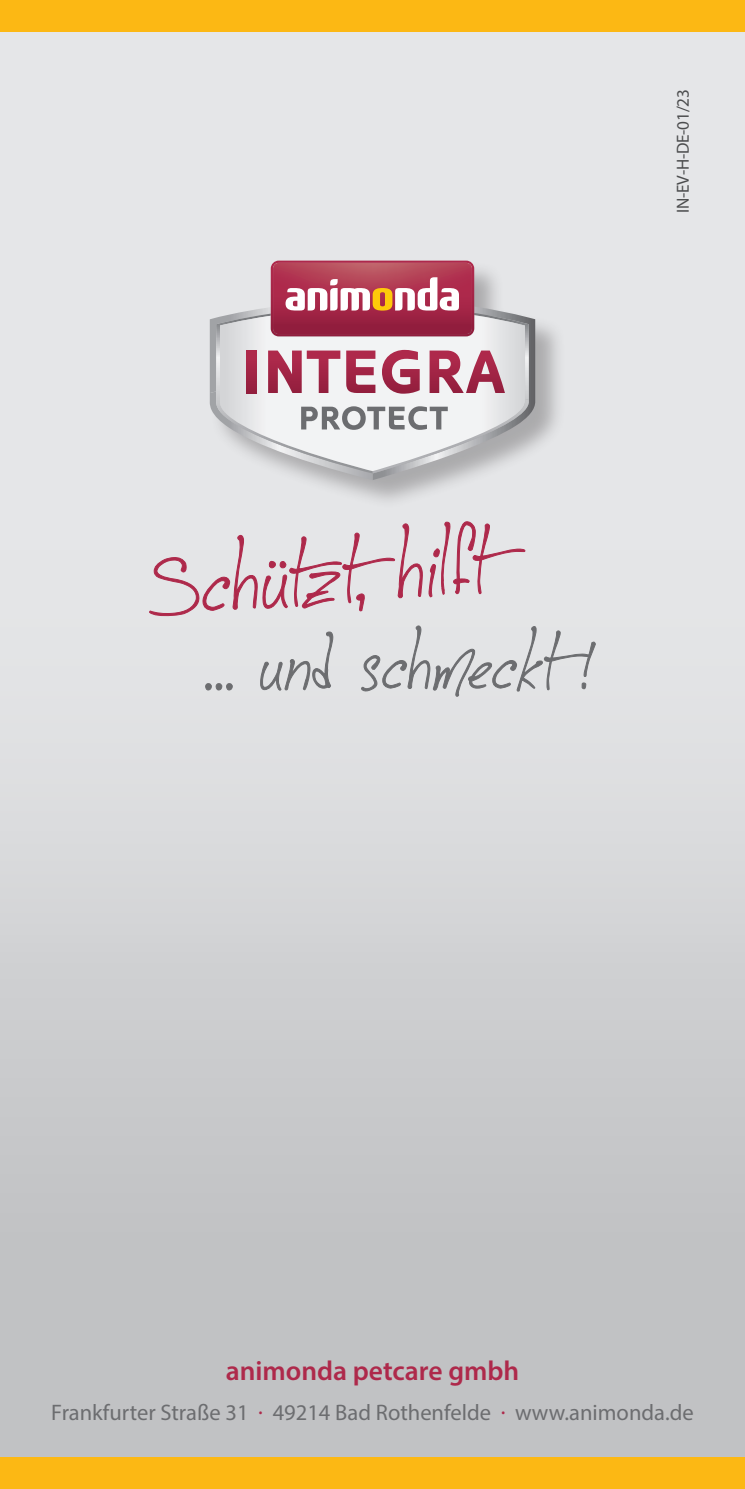
<style>
.page{position:relative;width:745px;height:1489px;background:#fff}
.page>*{position:absolute;margin:0;border:0;box-sizing:border-box;transform-origin:0 0}
.t1{font:600 27.5px "Myriad Pro";color:#ae294b}
.t2{font:22.5px "Myriad Pro";color:#6c6d70}
.t3{font:17.5px "Myriad Pro";letter-spacing:-.01em;color:#4b4c4d}
</style>
<div class="page">
<div style="left:0;top:194px;width:744px;height:1294px;background:#c1c2c4"></div>
<div style="left:0;top:32px;width:744px;height:1215px;background:linear-gradient(to bottom,#eeeff1,#c9cacc)"></div>
<svg style="left:149px;top:501px;width:376px;height:127px;background:#ded1d6"></svg>
<svg style="left:204px;top:625px;width:391px;height:72px;background:#d4d5d7"></svg>
<div style="left:210px;top:261px;width:355px;height:248px;background:#231f20;opacity:.3"></div>
<svg style="left:210px;top:306px;width:325px;height:174px;background:#b7b8ba"></svg>
<img style="left:504px;top:399px;width:24px;height:74px">
<svg style="left:217px;top:315px;width:308px;height:156px;background:#dbdbdd"></svg>
<svg style="left:210px;top:350px;width:294px;height:130px;background:#d2c0c6"></svg>
<img style="left:270px;top:260px;width:204px;height:76px">
<img style="left:273px;top:263px;width:198px;height:71px">
<svg style="left:285px;top:277px;width:173px;height:33px;background:#d59195"></svg>
<div style="left:0;top:0;width:744px;height:32px;background:#fcb814"></div>
<div style="left:0;top:1456px;width:744px;height:32px;background:#fcb814"></div>
<p class="t3" style="left:671px;top:213px;width:125px;rotate:-90deg">IN-EV-H-DE-01/23</p>
<p class="t1" style="left:225px;top:1353px;width:295px">animonda petcare gmbh</p>
<p class="t2" style="left:51px;top:1398px;width:643px">Frankfurter Straße 31 <sup>.</sup> 49214 Bad Rothenfelde <sup>.</sup> www.animonda.de</p>
</div>
